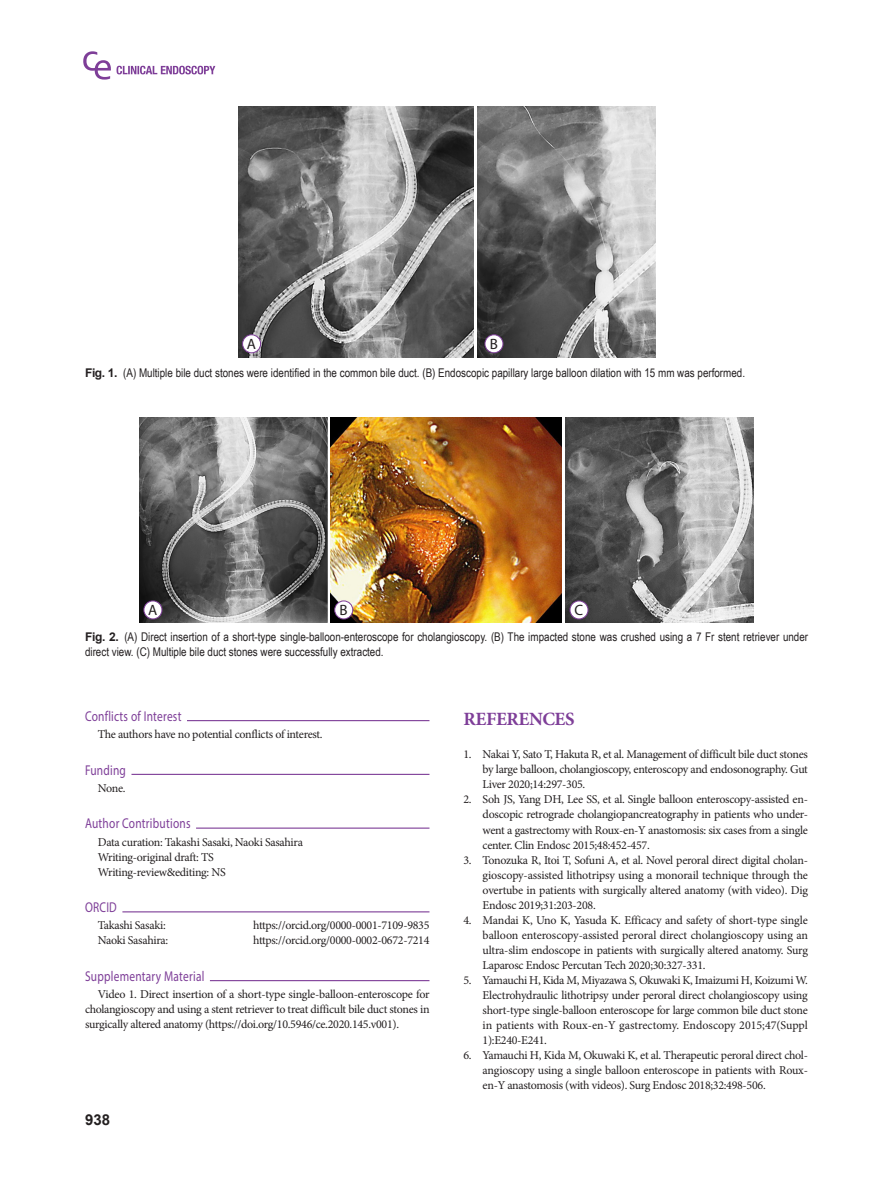
<style>
.page{position:relative;width:893px;height:1191px;background:#fff}
.page>*{position:absolute;margin:0;border:0;box-sizing:border-box;transform-origin:0 0}
.대제목{font:700 18.75px "Minion Pro";letter-spacing:-.02em;color:#7e3e98}
.그림_ABC{font:15px "Myriad Pro";color:#231f20}
.t1{font:700 15px "Arial";color:#231f20}
.소소제목{font:14.25px "Myriad Pro";letter-spacing:.02em;color:#7e3e98;scale:.8 1}
.참고문헌_내용{font:12px/15px "Minion Pro";letter-spacing:-.025em;color:#231f20;text-align:justify}
.소소제목_내용{font:12px/15px "Minion Pro";letter-spacing:-.025em;color:#231f20;text-align:justify}
.그림제목{font:12px/15px "Arial Narrow";color:#231f20}
.소소제목_ORCID양쪽정렬{font:12px "Minion Pro";letter-spacing:-.025em;color:#231f20}
.s1{font-family:"Arial";font-weight:700}
</style>
<div class="page">
<svg style="left:117px;top:66px;width:98px;height:8px"></svg>
<svg style="left:83px;top:51px;width:28px;height:29px"></svg>
<hr style="left:85px;top:720px;width:344px;height:1px;background:#7e3e98">
<div style="left:85px;top:715px;width:102px;height:9px;background:#fff"></div>
<hr style="left:85px;top:774px;width:344px;height:1px;background:#7e3e98">
<div style="left:85px;top:768px;width:46px;height:9px;background:#fff"></div>
<hr style="left:85px;top:827px;width:344px;height:1px;background:#7e3e98">
<div style="left:85px;top:822px;width:111px;height:9px;background:#fff"></div>
<hr style="left:85px;top:911px;width:344px;height:1px;background:#7e3e98">
<div style="left:85px;top:906px;width:37px;height:9px;background:#fff"></div>
<hr style="left:85px;top:980px;width:344px;height:1px;background:#7e3e98">
<div style="left:85px;top:975px;width:125px;height:9px;background:#fff"></div>
<img style="left:238px;top:106px;width:235px;height:252px">
<img style="left:477px;top:106px;width:179px;height:252px">
<div style="left:243px;top:335px;width:18px;height:18px;background:#fff;border-radius:50%"></div>
<div style="left:242px;top:334px;width:19px;height:19px;border:1px solid #7e3e98;border-radius:50%"></div>
<div style="left:485px;top:335px;width:18px;height:18px;background:#fff;border-radius:50%"></div>
<div style="left:485px;top:334px;width:18px;height:19px;border:1px solid #7e3e98;border-radius:50%"></div>
<img style="left:139px;top:417px;width:188px;height:205px">
<img style="left:331px;top:417px;width:231px;height:205px">
<img style="left:565px;top:417px;width:189px;height:205px">
<div style="left:144px;top:601px;width:18px;height:18px;background:#fff;border-radius:50%"></div>
<div style="left:144px;top:601px;width:18px;height:18px;border:1px solid #7e3e98;border-radius:50%"></div>
<div style="left:335px;top:601px;width:18px;height:18px;background:#fff;border-radius:50%"></div>
<div style="left:335px;top:601px;width:18px;height:18px;border:1px solid #7e3e98;border-radius:50%"></div>
<div style="left:570px;top:601px;width:18px;height:18px;background:#fff;border-radius:50%"></div>
<div style="left:570px;top:601px;width:18px;height:18px;border:1px solid #7e3e98;border-radius:50%"></div>
<p class="그림_ABC" style="left:247px;top:334px;width:11px">A</p>
<p class="그림_ABC" style="left:490px;top:334px;width:10px">B</p>
<p class="그림제목" style="left:85px;top:364px;width:662px"><span class="s1">Fig. 1.</span> (A) Multiple bile duct stones were identified in the common bile duct. (B) Endoscopic papillary large balloon dilation with 15 mm was performed.</p>
<p class="그림_ABC" style="left:148px;top:601px;width:11px">A</p>
<p class="그림_ABC" style="left:339px;top:601px;width:10px">B</p>
<p class="그림_ABC" style="left:574px;top:601px;width:10px">C</p>
<p class="그림제목" style="left:85px;top:629px;width:725px"><span class="s1">Fig. 2.</span> (A) Direct insertion of a short-type single-balloon-enteroscope for cholangioscopy. (B) The impacted stone was crushed using a 7 Fr stent retriever under direct view. (C) Multiple bile duct stones were successfully extracted.</p>
<p class="소소제목" style="left:85px;top:707px;width:122px">Conflicts of Interest</p>
<p class="소소제목_내용" style="left:98px;top:727px;width:226px">The authors have no potential conflicts of interest.</p>
<p class="소소제목" style="left:85px;top:761px;width:53px">Funding</p>
<p class="소소제목_내용" style="left:98px;top:780px;width:29px">None.</p>
<p class="소소제목" style="left:85px;top:815px;width:133px">Author Contributions</p>
<p class="소소제목_내용" style="left:98px;top:834px;width:207px">Data curation: Takashi Sasaki, Naoki Sasahira</p>
<p class="소소제목_내용" style="left:98px;top:849px;width:118px">Writing-original draft: TS</p>
<p class="소소제목_내용" style="left:98px;top:864px;width:129px">Writing-review&amp;editing: NS</p>
<p class="소소제목" style="left:85px;top:898px;width:41px">ORCID</p>
<p class="소소제목_ORCID양쪽정렬" style="left:98px;top:917px;width:69px">Takashi Sasaki:</p>
<p class="소소제목_ORCID양쪽정렬" style="left:253px;top:917px;width:178px">https://orcid.org/0000-0001-7109-9835</p>
<p class="소소제목_ORCID양쪽정렬" style="left:98px;top:932px;width:72px">Naoki Sasahira:</p>
<p class="소소제목_ORCID양쪽정렬" style="left:253px;top:932px;width:178px">https://orcid.org/0000-0002-0672-7214</p>
<p class="소소제목" style="left:85px;top:967px;width:151px">Supplementary Material</p>
<p class="소소제목_내용" style="left:85px;top:987px;width:346px;text-indent:13px">Video 1. Direct insertion of a short-type single-balloon-enteroscope for cholangioscopy and using a stent retriever to treat difficult bile duct stones in surgically altered anatomy (https://doi.org/10.5946/ce.2020.145.v001).</p>
<p class="t1" style="left:85px;top:1109px;width:27px">938</p>
<p class="대제목" style="left:463px;top:705px;width:113px">REFERENCES</p>
<p class="참고문헌_내용" style="left:483px;top:747px;width:327px;text-indent:-19px">1. Nakai Y, Sato T, Hakuta R, et al. Management of difficult bile duct stones by large balloon, cholangioscopy, enteroscopy and endosonography. Gut Liver 2020;14:297-305.</p>
<p class="참고문헌_내용" style="left:483px;top:792px;width:327px;text-indent:-19px">2. Soh JS, Yang DH, Lee SS, et al. Single balloon enteroscopy-assisted en&shy;doscopic retrograde cholangiopancreatography in patients who under&shy;went a gastrectomy with Roux-en-Y anastomosis: six cases from a single center. Clin Endosc 2015;48:452-457.</p>
<p class="참고문헌_내용" style="left:483px;top:852px;width:327px;text-indent:-19px">3. Tonozuka R, Itoi T, Sofuni A, et al. Novel peroral direct digital cholan&shy;gioscopy-assisted lithotripsy using a monorail technique through the overtube in patients with surgically altered anatomy (with video). Dig Endosc 2019;31:203-208.</p>
<p class="참고문헌_내용" style="left:483px;top:912px;width:327px;text-indent:-19px">4. Mandai K, Uno K, Yasuda K. Efficacy and safety of short-type single balloon enteroscopy-assisted peroral direct cholangioscopy using an ultra-slim endoscope in patients with surgically altered anatomy. Surg Laparosc Endosc Percutan Tech 2020;30:327-331.</p>
<p class="참고문헌_내용" style="left:483px;top:972px;width:327px;text-indent:-19px">5. Yamauchi H, Kida M, Miyazawa S, Okuwaki K, Imaizumi H, Koizumi W.<br>Electrohydraulic lithotripsy under peroral direct cholangioscopy using short-type single-balloon enteroscope for large common bile duct stone in patients with Roux-en-Y gastrectomy. Endoscopy 2015;47(Suppl 1):E240-E241.</p>
<p class="참고문헌_내용" style="left:483px;top:1047px;width:327px;text-indent:-19px">6. Yamauchi H, Kida M, Okuwaki K, et al. Therapeutic peroral direct chol&shy;angioscopy using a single balloon enteroscope in patients with Roux&shy;en-Y anastomosis (with videos). Surg Endosc 2018;32:498-506.</p>
</div>
